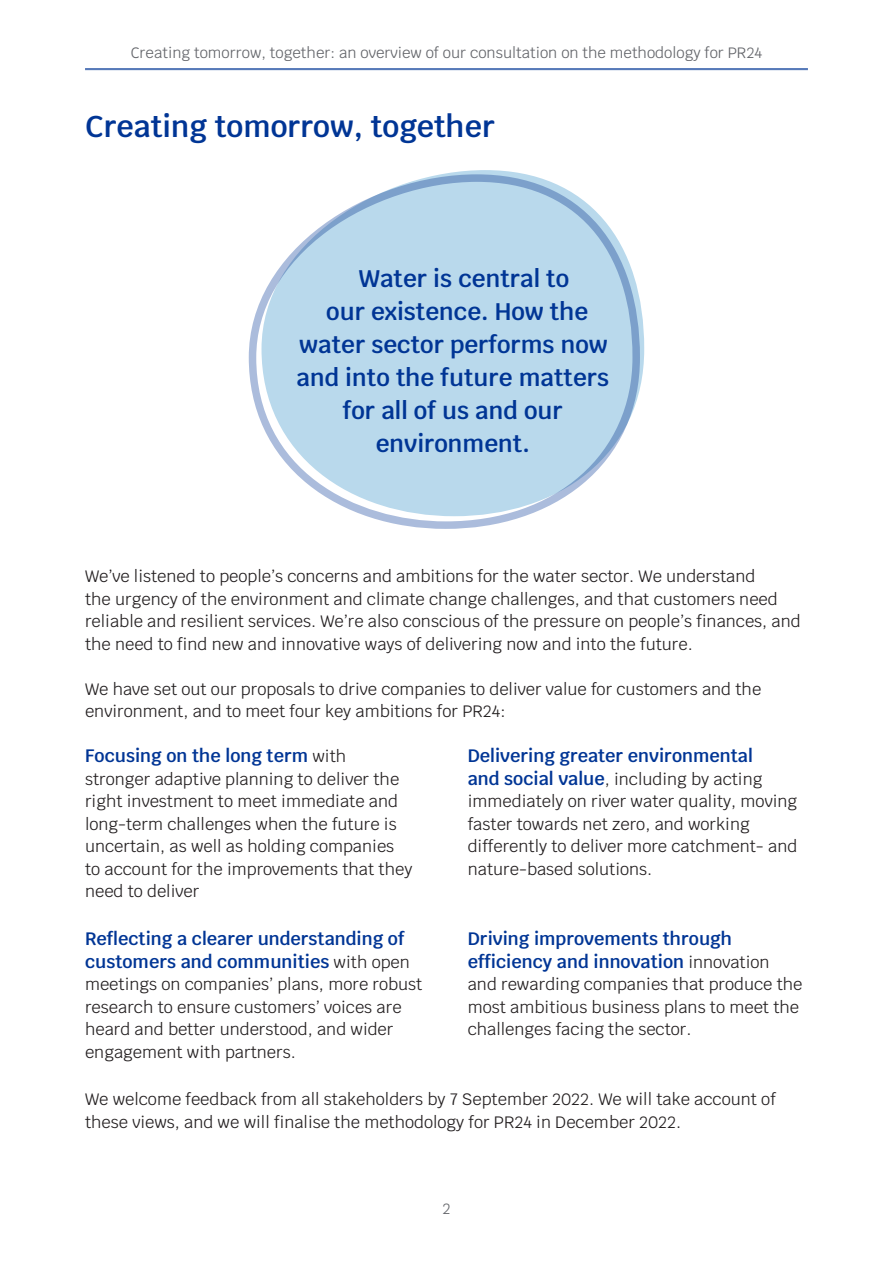
<style>
.page{position:relative;width:893px;height:1263px;background:#fff}
.page>*{position:absolute;margin:0;border:0;box-sizing:border-box;transform-origin:0 0}
.t1{font:600 30px "Krub";color:#003595}
.t2{font:600 24px "Krub";color:#003595}
.t3{font:600 18px/22.5px "Krub";color:#003595}
.t4{font:16.5px/22.5px "Krub";color:#231f20}
.t5{font:15px "Krub";color:#63656a}
.s1{font-weight:400;font-size:16.5px;color:#231f20}
.s2{font-weight:600;font-size:18px;color:#003595}
</style>
<div class="page">
<hr style="left:85px;top:68px;width:723px;height:2px;background:#577ab9">
<svg style="left:249px;top:174px;width:391px;height:355px;fill:#b9d9ec"></svg>
<p class="t5" style="left:131px;top:40px;width:633px">Creating tomorrow, together: an overview of our consultation on the methodology for PR24</p>
<h1 class="t1" style="left:85px;top:109px;width:411px">Creating tomorrow, together</h1>
<h2 class="t2" style="left:359px;top:265px;width:212px">Water is central to</h2>
<h2 class="t2" style="left:326px;top:298px;width:264px">our existence. How the</h2>
<h2 class="t2" style="left:299px;top:331px;width:310px">water sector performs now</h2>
<h2 class="t2" style="left:297px;top:364px;width:314px">and into the future matters</h2>
<h2 class="t2" style="left:343px;top:397px;width:221px">for all of us and our</h2>
<h2 class="t2" style="left:376px;top:430px;width:155px">environment.</h2>
<p class="t4" style="left:85px;top:565px;width:717px">We’ve listened to people’s concerns and ambitions for the water sector. We understand<br>the urgency of the environment and climate change challenges, and that customers need reliable and resilient services. We’re also conscious of the pressure on people’s finances, and the need to find new and innovative ways of delivering now and into the future.</p>
<p class="t4" style="left:85px;top:678px;width:678px">We have set out our proposals to drive companies to deliver value for customers and the environment, and to meet four key ambitions for PR24:</p>
<p class="t3" style="left:85px;top:745px;width:263px">Focusing on the long term <span class="s1">with</span></p>
<p class="t4" style="left:85px;top:768px;width:329px">stronger adaptive planning to deliver the right investment to meet immediate and long-term challenges when the future is uncertain, as well as holding companies to account for the improvements that they need to deliver</p>
<p class="t3" style="left:85px;top:928px;width:326px">Reflecting a clearer understanding of customers and communities <span class="s1">with open</span></p>
<p class="t4" style="left:85px;top:973px;width:339px">meetings on companies’ plans, more robust research to ensure customers’ voices are heard and better understood, and wider engagement with partners.</p>
<p class="t3" style="left:468px;top:745px;width:287px">Delivering greater environmental</p>
<p class="t4" style="left:468px;top:768px;width:331px"><span class="s2">and social value</span>, including by acting immediately on river water quality, moving faster towards net zero, and working differently to deliver more catchment- and nature-based solutions.</p>
<p class="t3" style="left:468px;top:928px;width:303px">Driving improvements through efficiency and innovation <span class="s1">innovation</span></p>
<p class="t4" style="left:468px;top:973px;width:336px">and rewarding companies that produce the most ambitious business plans to meet the challenges facing the sector.</p>
<p class="t4" style="left:85px;top:1088px;width:692px">We welcome feedback from all stakeholders by 7 September 2022. We will take account of these views, and we will finalise the methodology for PR24 in December 2022.</p>
<p class="t5" style="left:442px;top:1196px;width:10px">2</p>
</div>
